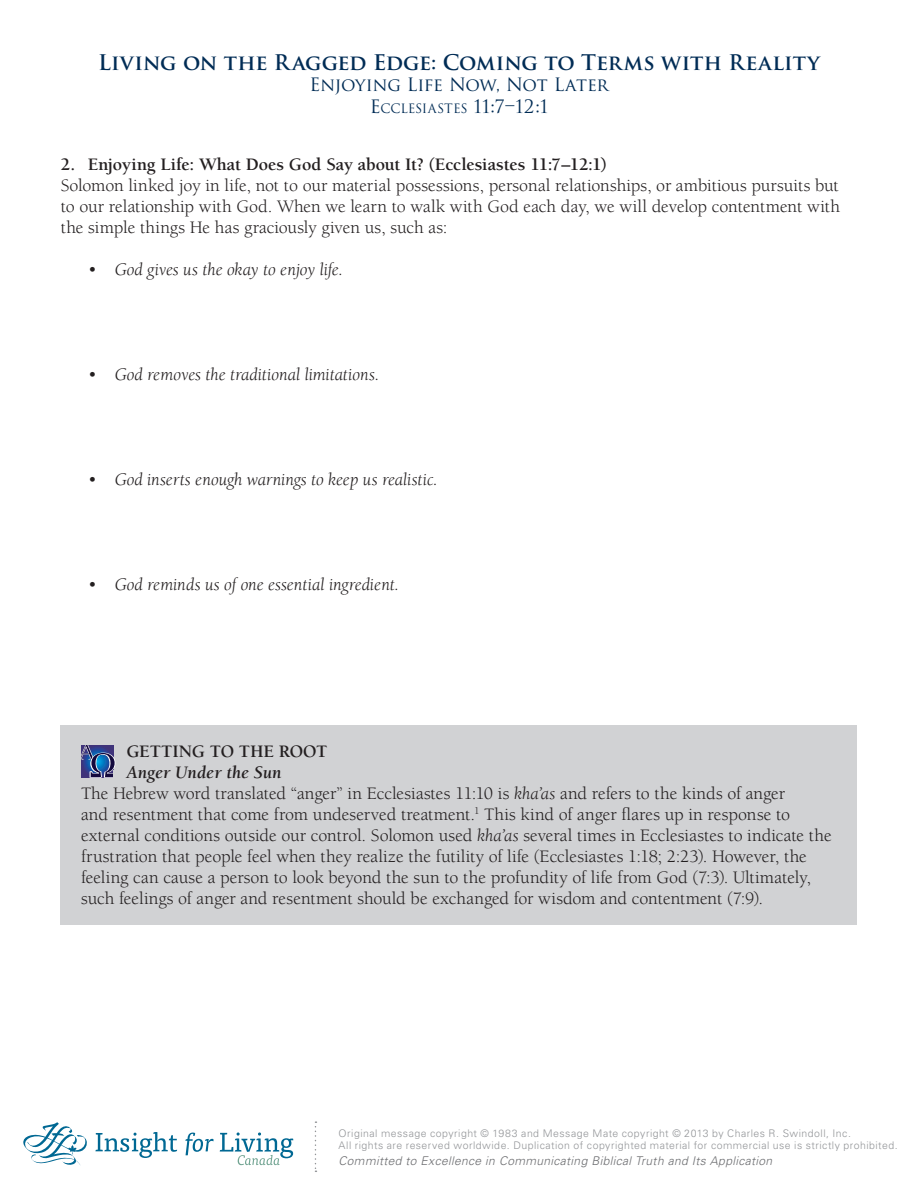
<style>
.page{position:relative;width:918px;height:1188px;background:#fff}
.page>*{position:absolute;margin:0;border:0;box-sizing:border-box;transform-origin:0 0}
.Page_Title{font:700 21px "Trajan Pro";letter-spacing:.005em;color:#002c55}
.Feature_1st_Prgph{font:18px/21px "Berkeley";letter-spacing:-.005em;color:#231f20}
.Body_Copy{font:18px/21px "Berkeley";letter-spacing:.005em;color:#231f20;text-align:justify}
.Body_copy_bullets{font:italic 18px "Berkeley";letter-spacing:-.005em;color:#231f20}
.Heading_sub-level{font:700 18px "Berkeley";letter-spacing:-.005em;color:#231f20}
.Feature_head{font:700 18px/21px "Berkeley";letter-spacing:-.01em;color:#231f20}
.Page_Subtitle{font:18px "Trajan Pro";letter-spacing:-.02em;color:#002c55}
.Page_Reference{font:12.6px "Trajan";letter-spacing:-.005em;color:#002c55}
.t1{font:italic 300 12px "Univers";letter-spacing:.03em;color:#6c6d70}
.t2{font:300 10.5px/12px "Univers";letter-spacing:.045em;color:#939598}
.s1{font-size:18px}
.s2{font-style:italic}
</style>
<div class="page">
<svg style="left:23px;top:1122px;width:64px;height:44px"></svg>
<svg style="left:95px;top:1132px;width:82px;height:26px"></svg>
<svg style="left:185px;top:1133px;width:29px;height:22px"></svg>
<svg style="left:220px;top:1132px;width:73px;height:33px"></svg>
<svg style="left:315px;top:1121px;width:1px;height:51px"></svg>
<div style="left:61px;top:725px;width:796px;height:200px;background:#d1d2d4"></div>
<svg style="left:81px;top:745px;width:35px;height:33px"></svg>
<p class="Page_Title" style="left:98px;top:49px;width:723px">Living on the Ragged Edge: Coming to Terms with Reality</p>
<p class="Page_Subtitle" style="left:309px;top:73px;width:301px">Enjoying Life Now, Not Later</p>
<p class="Page_Reference" style="left:370px;top:101px;width:180px"><span class="s1">E</span>CCLESIASTES <span class="s1">11:7–12:1</span></p>
<p class="Heading_sub-level" style="left:61px;top:154px;width:548px">2. Enjoying Life: What Does God Say about It? (Ecclesiastes 11:7–12:1)</p>
<p class="Body_Copy" style="left:61px;top:175px;width:781px">Solomon linked joy in life, not to our material possessions, personal relationships, or ambitious pursuits but to our relationship with God. When we learn to walk with God each day, we will develop contentment with the simple things He has graciously given us, such as:</p>
<p class="Body_copy_bullets" style="left:88px;top:260px;width:257px">• God gives us the okay to enjoy life.</p>
<p class="Body_copy_bullets" style="left:88px;top:365px;width:293px">• God removes the traditional limitations.</p>
<p class="Body_copy_bullets" style="left:88px;top:470px;width:352px">• God inserts enough warnings to keep us realistic.</p>
<p class="Body_copy_bullets" style="left:88px;top:575px;width:313px">• God reminds us of one essential ingredient.</p>
<p class="Feature_head" style="left:126px;top:741px;width:202px">GETTING TO THE ROOT<br><span class="s2">Anger Under the Sun</span></p>
<p class="Feature_1st_Prgph" style="left:81px;top:783px;width:752px">The Hebrew word translated “anger” in Ecclesiastes 11:10 is <span class="s2">kha’as</span> and refers to the kinds of anger<br>and resentment that come from undeserved treatment.<sup>1</sup> This kind of anger flares up in response to external conditions outside our control. Solomon used <span class="s2">kha’as</span> several times in Ecclesiastes to indicate the frustration that people feel when they realize the futility of life (Ecclesiastes 1:18; 2:23). However, the feeling can cause a person to look beyond the sun to the profundity of life from God (7:3). Ultimately, such feelings of anger and resentment should be exchanged for wisdom and contentment (7:9).</p>
<p class="t2" style="left:339px;top:1127px;width:561px">Original message copyright © 1983 and Message Mate copyright © 2013 by Charles R. Swindoll, Inc.<br>All rights are reserved worldwide. Duplication of copyrighted material for commercial use is strictly prohibited.</p>
<p class="t1" style="left:339px;top:1154px;width:435px">Committed to Excellence in Communicating Biblical Truth and Its Application</p>
</div>
